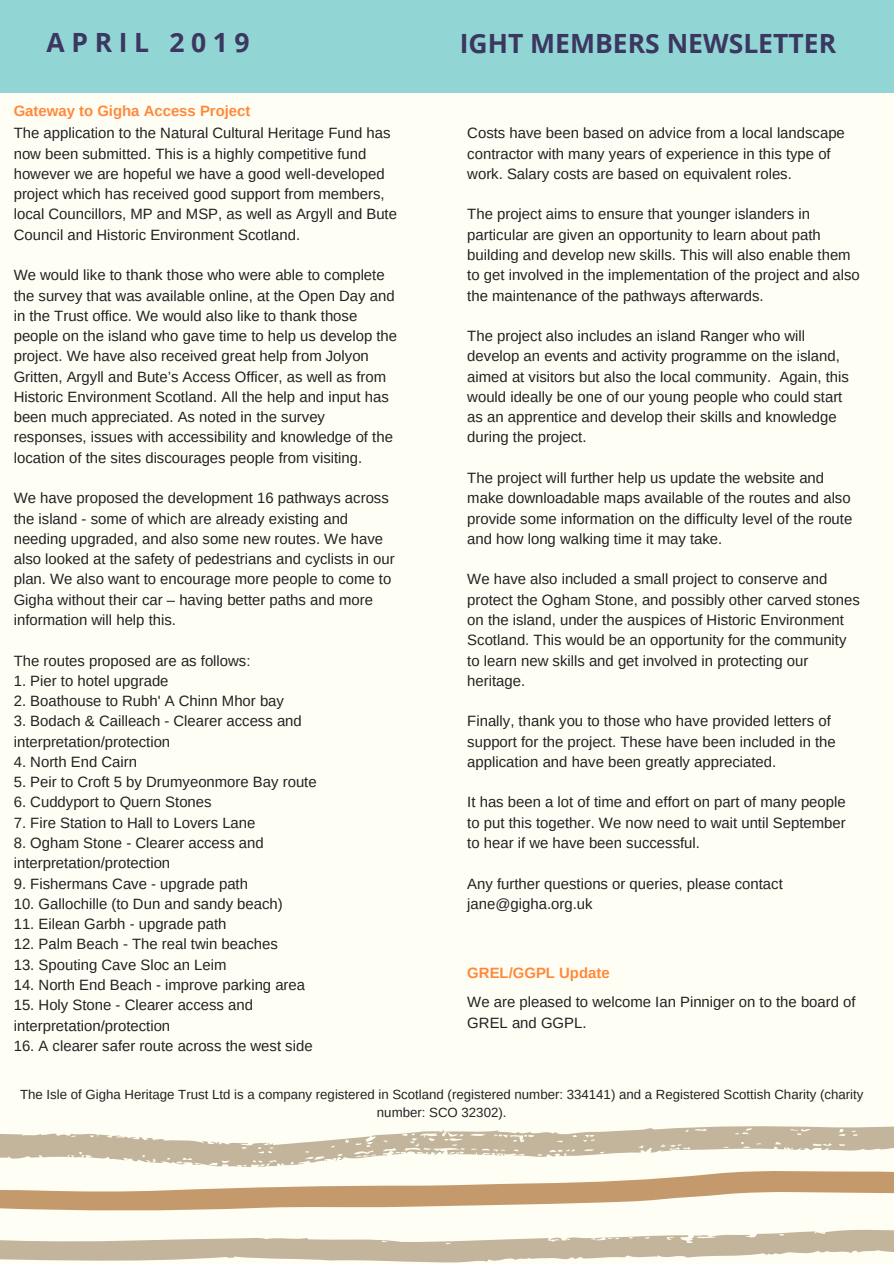
<style>
.page{position:relative;width:894px;height:1264px;background:#fff}
.page>*{position:absolute;margin:0;border:0;box-sizing:border-box;transform-origin:0 0}
.t1{font:700 26.55px "Open Sans";color:#3b3760}
.t2{font:700 26.55px "Open Sans";letter-spacing:.25em;color:#3b3760}
.t3{font:14.85px/20.2px "Arimo";color:#222}
.t4{font:700 14.85px "Arimo";color:#ff893b}
.t5{font:13.2px/18px "Arimo";color:#222;text-align:center}
</style>
<div class="page">
<div style="left:0;top:0;width:893px;height:1263px;background:#fffef5"></div>
<div style="left:0;top:0;width:893px;height:92px;background:#91d6d4"></div>
<svg style="left:0;top:1229px;width:893px;height:34px"></svg>
<svg style="left:0;top:1126px;width:893px;height:85px"></svg>
<h1 class="t2" style="left:47px;top:24px;width:205px">APRIL 2019</h1>
<h1 class="t1" style="left:459px;top:25px;width:378px">IGHT MEMBERS NEWSLETTER</h1>
<p class="t4" style="left:14px;top:102px;width:238px">Gateway to Gigha Access Project</p>
<p class="t3" style="left:14px;top:123px;width:385px">The application to the Natural Cultural Heritage Fund has now been submitted. This is a highly competitive fund however we are hopeful we have a good well-developed project which has received good support from members, local Councillors, MP and MSP, as well as Argyll and Bute Council and Historic Environment Scotland.</p>
<p class="t3" style="left:14px;top:265px;width:385px">We would like to thank those who were able to complete the survey that was available online, at the Open Day and in the Trust office. We would also like to thank those people on the island who gave time to help us develop the project. We have also received great help from Jolyon Gritten, Argyll and Bute’s Access Officer, as well as from Historic Environment Scotland. All the help and input has been much appreciated. As noted in the survey responses, issues with accessibility and knowledge of the location of the sites discourages people from visiting.</p>
<p class="t3" style="left:14px;top:488px;width:382px">We have proposed the development 16 pathways across the island - some of which are already existing and needing upgraded, and also some new routes. We have also looked at the safety of pedestrians and cyclists in our plan. We also want to encourage more people to come to Gigha without their car – having better paths and more information will help this.</p>
<p class="t3" style="left:14px;top:650px;width:238px">The routes proposed are as follows:</p>
<p class="t3" style="left:14px;top:670px;width:156px">1. Pier to hotel upgrade</p>
<p class="t3" style="left:14px;top:690px;width:272px">2. Boathouse to Rubh' A Chinn Mhor bay</p>
<p class="t3" style="left:14px;top:711px;width:289px">3. Bodach &amp; Cailleach - Clearer access and interpretation/protection</p>
<p class="t3" style="left:14px;top:751px;width:125px">4. North End Cairn</p>
<p class="t3" style="left:14px;top:772px;width:304px">5. Peir to Croft 5 by Drumyeonmore Bay route</p>
<p class="t3" style="left:14px;top:792px;width:199px">6. Cuddyport to Quern Stones</p>
<p class="t3" style="left:14px;top:812px;width:243px">7. Fire Station to Hall to Lovers Lane</p>
<p class="t3" style="left:14px;top:832px;width:251px">8. Ogham Stone - Clearer access and interpretation/protection</p>
<p class="t3" style="left:14px;top:873px;width:236px">9. Fishermans Cave - upgrade path</p>
<p class="t3" style="left:14px;top:893px;width:270px">10. Gallochille (to Dun and sandy beach)</p>
<p class="t3" style="left:14px;top:913px;width:214px">11. Eilean Garbh - upgrade path</p>
<p class="t3" style="left:14px;top:934px;width:265px">12. Palm Beach - The real twin beaches</p>
<p class="t3" style="left:14px;top:954px;width:214px">13. Spouting Cave Sloc an Leim</p>
<p class="t3" style="left:14px;top:974px;width:293px">14. North End Beach - improve parking area</p>
<p class="t3" style="left:14px;top:994px;width:241px">15. Holy Stone - Clearer access and interpretation/protection</p>
<p class="t3" style="left:14px;top:1035px;width:300px">16. A clearer safer route across the west side</p>
<p class="t3" style="left:467px;top:123px;width:379px">Costs have been based on advice from a local landscape contractor with many years of experience in this type of work. Salary costs are based on equivalent roles.</p>
<p class="t3" style="left:467px;top:204px;width:394px">The project aims to ensure that younger islanders in particular are given an opportunity to learn about path building and develop new skills. This will also enable them to get involved in the implementation of the project and also the maintenance of the pathways afterwards.</p>
<p class="t3" style="left:467px;top:326px;width:383px">The project also includes an island Ranger who will develop an events and activity programme on the island, aimed at visitors but also the local community. Again, this would ideally be one of our young people who could start as an apprentice and develop their skills and knowledge during the project.</p>
<p class="t3" style="left:467px;top:468px;width:386px">The project will further help us update the website and make downloadable maps available of the routes and also provide some information on the difficulty level of the route and how long walking time it may take.</p>
<p class="t3" style="left:467px;top:569px;width:394px">We have also included a small project to conserve and protect the Ogham Stone, and possibly other carved stones on the island, under the auspices of Historic Environment Scotland. This would be an opportunity for the community to learn new skills and get involved in protecting our heritage.</p>
<p class="t3" style="left:467px;top:711px;width:370px">Finally, thank you to those who have provided letters of support for the project. These have been included in the application and have been greatly appreciated.</p>
<p class="t3" style="left:467px;top:792px;width:380px;text-align:justify">It has been a lot of time and effort on part of many people to put this together. We now need to wait until September to hear if we have been successful.</p>
<p class="t3" style="left:467px;top:873px;width:317px">Any further questions or queries, please contact jane@gigha.org.uk</p>
<p class="t4" style="left:467px;top:964px;width:144px">GREL/GGPL Update</p>
<p class="t3" style="left:467px;top:992px;width:390px">We are pleased to welcome Ian Pinniger on to the board of<br>GREL and GGPL.</p>
<p class="t5" style="left:20px;top:1085px;width:844px">The Isle of Gigha Heritage Trust Ltd is a company registered in Scotland (registered number: 334141) and a Registered Scottish Charity (charity number: SCO 32302).</p>
</div>
